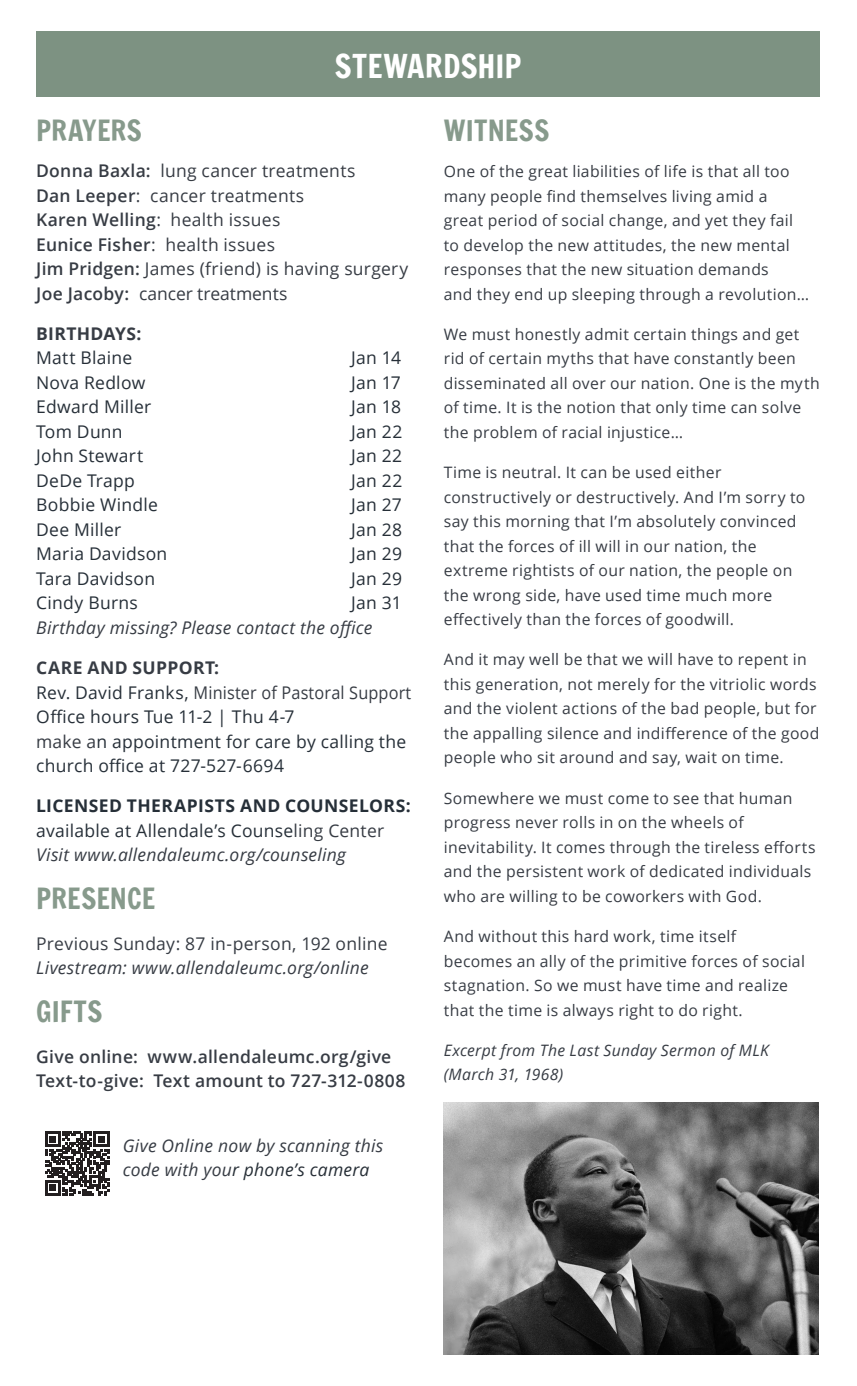
<style>
.page{position:relative;width:857px;height:1386px;background:#fff}
.page>*{position:absolute;margin:0;border:0;box-sizing:border-box;transform-origin:0 0}
.t1{font:31.5px "Francois One";letter-spacing:.005em;color:#fff}
.t2{font:28px "Francois One";letter-spacing:.01em;color:#879a8c}
.t3{font:17.5px/24.5px "Open Sans";letter-spacing:.015em;color:#262f38}
.t4{font:italic 17.5px/24.5px "Open Sans";letter-spacing:.015em;color:#373c44}
.t5{font:17.5px/24.5px "Open Sans";letter-spacing:.015em;color:#373c44}
.t6{font:600 17.5px/24.5px "Open Sans";letter-spacing:.015em;color:#373c44}
.t7{font:700 17.5px "Open Sans";letter-spacing:.02em;color:#373c44}
.t8{font:15.75px/24.5px "Open Sans";letter-spacing:.02em;color:#373c44}
.t9{font:italic 15.75px/24.5px "Open Sans";letter-spacing:.02em;color:#373c44}
.s1{font-weight:600}
.s2{font-weight:700;color:#373c44}
.s3{color:#373c44}
.s4{font-weight:700;font-style:normal;color:#262f38}
.s5{font-style:normal;color:#262f38}
.s6{font-style:normal}
.s7{color:#272f37}
</style>
<div class="page">
<div style="left:36px;top:32px;width:784px;height:65px;background:#7d9282"></div>
<svg style="left:45px;top:1132px;width:64px;height:64px"></svg>
<img style="left:443px;top:1102px;width:375px;height:252px">
<h1 class="t1" style="left:335px;top:49px;width:188px">STEWARDSHIP</h1>
<h2 class="t2" style="left:36px;top:115px;width:107px">PRAYERS</h2>
<p class="t5" style="left:36px;top:158px;width:374px"><span class="s1">Donna Baxla:</span> lung cancer treatments<br><span class="s1">Dan Leeper</span>: cancer treatments<br><span class="s1">Karen Welling</span>: health issues<br><span class="s1">Eunice Fisher</span>: health issues<br><span class="s1">Jim Pridgen:</span> James (friend) is having surgery <span class="s1">Joe Jacoby:</span> cancer treatments</p>
<p class="t7" style="left:36px;top:321px;width:107px">BIRTHDAYS:</p>
<p class="t3" style="left:36px;top:345px;width:98px">Matt Blaine</p>
<p class="t3" style="left:351px;top:345px;width:51px">Jan 14</p>
<p class="t3" style="left:36px;top:370px;width:111px">Nova Redlow</p>
<p class="t3" style="left:351px;top:370px;width:51px">Jan 17</p>
<p class="t3" style="left:36px;top:394px;width:117px">Edward Miller</p>
<p class="t3" style="left:351px;top:394px;width:51px">Jan 18</p>
<p class="t3" style="left:36px;top:419px;width:88px">Tom Dunn</p>
<p class="t3" style="left:351px;top:419px;width:53px">Jan 22</p>
<p class="t3" style="left:36px;top:443px;width:109px">John Stewart</p>
<p class="t3" style="left:351px;top:443px;width:53px">Jan 22</p>
<p class="t3" style="left:36px;top:468px;width:100px">DeDe Trapp</p>
<p class="t3" style="left:351px;top:468px;width:53px">Jan 22</p>
<p class="t3" style="left:36px;top:492px;width:123px">Bobbie Windle</p>
<p class="t3" style="left:351px;top:492px;width:52px">Jan 27</p>
<p class="t3" style="left:36px;top:517px;width:87px">Dee Miller</p>
<p class="t3" style="left:351px;top:517px;width:52px">Jan 28</p>
<p class="t3" style="left:36px;top:541px;width:133px">Maria Davidson</p>
<p class="t3" style="left:351px;top:541px;width:52px">Jan 29</p>
<p class="t3" style="left:36px;top:566px;width:120px">Tara Davidson</p>
<p class="t3" style="left:351px;top:566px;width:52px">Jan 29</p>
<p class="t3" style="left:36px;top:590px;width:103px">Cindy Burns</p>
<p class="t3" style="left:351px;top:590px;width:52px">Jan 31</p>
<p class="t4" style="left:36px;top:615px;width:338px">Birthday missing? Please contact the office</p>
<p class="t3" style="left:36px;top:655px;width:377px"><span class="s2">CARE AND SUPPORT:<br></span>Rev. David Franks, <span class="s3">Minister of Pastoral Support </span>Office hours Tue 11-2 | Thu 4-7<br><span class="s3">make a</span>n appointment for care by calling the church office at 727-527-6694</p>
<p class="t4" style="left:36px;top:793px;width:376px"><span class="s4">LICENSED THERAPISTS AND COUNSELORS: </span><span class="s5">available at Allendale’s Counse</span><span class="s6">ling Center<br></span>Visit www.allendaleumc.org/counseling</p>
<h2 class="t2" style="left:36px;top:883px;width:121px">PRESENCE</h2>
<p class="t5" style="left:36px;top:931px;width:353px">Previous Sunday: 87 in-person, 192 online</p>
<p class="t4" style="left:36px;top:955px;width:334px">Livestream: www.allendaleumc.org/online</p>
<h2 class="t2" style="left:36px;top:996px;width:68px">GIFTS</h2>
<p class="t6" style="left:36px;top:1044px;width:371px">Give online: www.allendaleumc.org/give<br>Text-to-give: Text amount to 727-312-0808</p>
<p class="t4" style="left:123px;top:1133px;width:262px">Give Online now by scanning this code with you<span class="s7">r phone’s camera</span></p>
<h2 class="t2" style="left:444px;top:115px;width:107px">WITNESS</h2>
<p class="t8" style="left:444px;top:159px;width:367px">One of the great liabilities of life is that all too many people find themselves living amid a great period of social change, and yet they fail to develop the new attitudes, the new mental responses that the new situation demands<br>and they end up sleeping through a revolution…</p>
<p class="t8" style="left:444px;top:321px;width:377px">We must honestly admit certain things and get rid of certain myths that have constantly been disseminated all over our nation. One is the myth of time. It is the notion that only time can solve the problem of racial injustice…</p>
<p class="t8" style="left:444px;top:460px;width:363px">Time is neutral. It can be used either constructively or destructively. And I’m sorry to say this morning that I’m absolutely convinced that the forces of ill will in our nation, the extreme rightists of our nation, the people on the wrong side, have used time much more effectively than the forces of goodwill.</p>
<p class="t8" style="left:444px;top:647px;width:377px">And it may well be that we will have to repent in this generation, not merely for the vitriolic words and the violent actions of the bad people, but for the appalling silence and indifference of the good people who sit around and say, wait on time.</p>
<p class="t8" style="left:444px;top:785px;width:373px">Somewhere we must come to see that human progress never rolls in on the wheels of inevitability. It comes through the tireless efforts and the persistent work of dedicated individuals who are willing to be coworkers with God.</p>
<p class="t8" style="left:444px;top:924px;width:363px">And without this hard work, time itself becomes an ally of the primitive forces of social stagnation. So we must have time and realize that the time is always right to do right.</p>
<p class="t9" style="left:444px;top:1037px;width:327px">Excerpt from The Last Sunday Sermon of MLK (March 31, 1968)</p>
</div>
